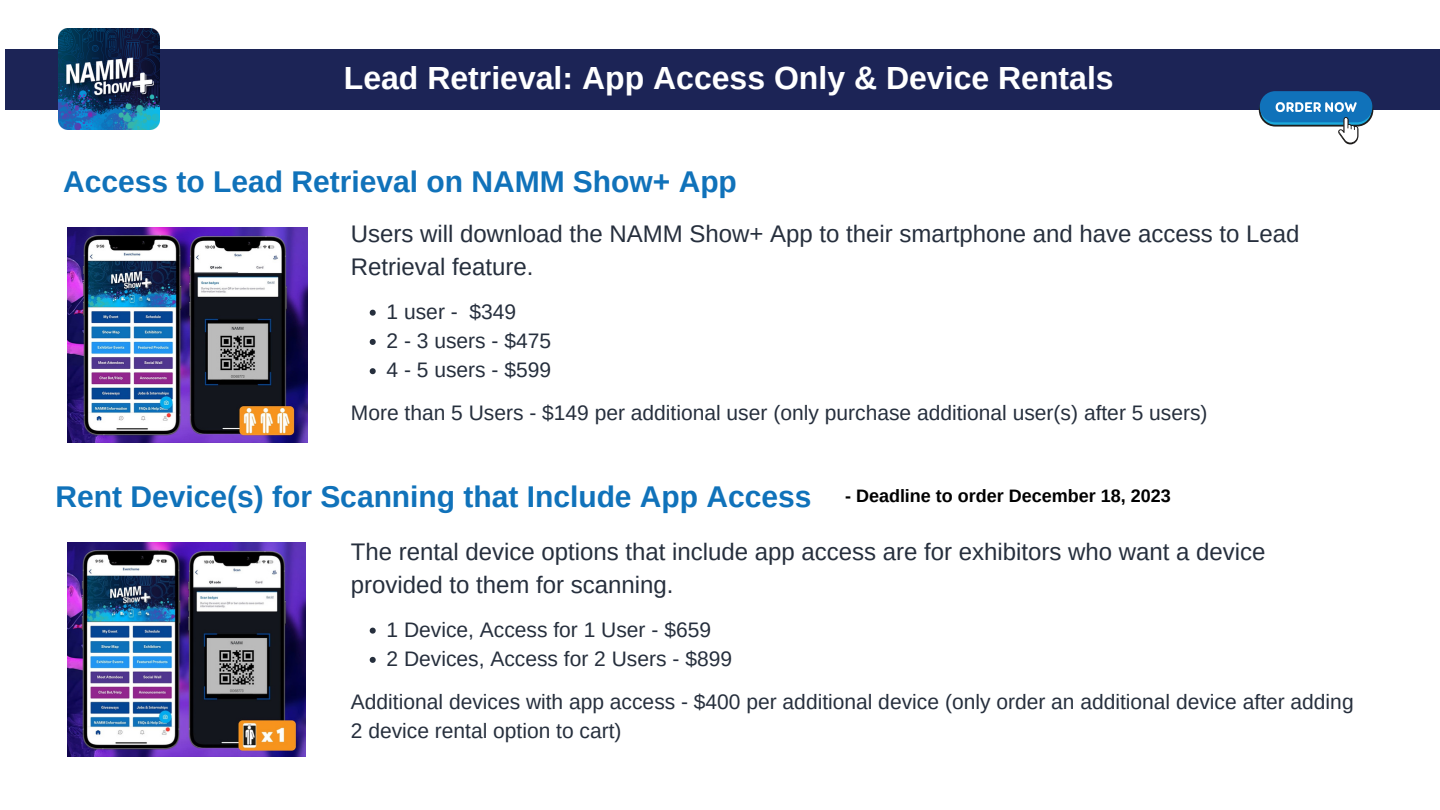
<style>
.page{position:relative;width:1440px;height:810px;background:#fff}
.page>*{position:absolute;margin:0;border:0;box-sizing:border-box;transform-origin:0 0}
.t1{font:700 32px "Arimo";color:#fff}
.t2{font:700 30px "Arimo";color:#1072ba}
.t3{font:24px/33px "Arimo";color:#262f3d}
.t4{font:21px/29.2px "Arimo";color:#262f3d}
.t5{font:700 18px "Arimo";color:#000}
</style>
<div class="page">
<svg style="left:370px;top:310px;width:6px;height:6px"></svg>
<svg style="left:370px;top:339px;width:6px;height:6px"></svg>
<svg style="left:370px;top:368px;width:6px;height:6px"></svg>
<svg style="left:370px;top:628px;width:6px;height:6px"></svg>
<svg style="left:370px;top:657px;width:6px;height:6px"></svg>
<img style="left:68px;top:228px;width:239px;height:214px">
<img style="left:68px;top:542px;width:238px;height:215px">
<div style="left:5px;top:49px;width:1435px;height:60px;background:#1c2456"></div>
<img style="left:58px;top:28px;width:101px;height:102px">
<div style="left:1260px;top:91px;width:112px;height:31px;background:#1072ba;border-radius:16px"></div>
<svg style="left:1259px;top:94px;width:114px;height:50px"></svg>
<p class="t1" style="left:344px;top:60px;width:771px">Lead Retrieval: App Access Only &amp; Device Rentals</p>
<p class="t2" style="left:63px;top:165px;width:675px">Access to Lead Retrieval on NAMM Show+ App</p>
<p class="t3" style="left:351px;top:217px;width:950px">Users will download the NAMM Show+ App to their smartphone and have access to Lead<br>Retrieval feature.</p>
<p class="t4" style="left:387px;top:297px;width:131px">1 user - $349</p>
<p class="t4" style="left:387px;top:326px;width:166px">2 - 3 users - $475</p>
<p class="t4" style="left:387px;top:355px;width:166px">4 - 5 users - $599</p>
<p class="t4" style="left:351px;top:398px;width:858px">More than 5 Users - $149 per additional user (only purchase additional user(s) after 5 users)</p>
<p class="t2" style="left:55px;top:479px;width:758px">Rent Device(s) for Scanning that Include App Access</p>
<p class="t5" style="left:845px;top:486px;width:327px">- Deadline to order December 18, 2023</p>
<p class="t3" style="left:351px;top:535px;width:916px">The rental device options that include app access are for exhibitors who want a device provided to them for scanning.</p>
<p class="t4" style="left:387px;top:615px;width:326px">1 Device, Access for 1 User - $659</p>
<p class="t4" style="left:387px;top:644px;width:347px">2 Devices, Access for 2 Users - $899</p>
<p class="t4" style="left:351px;top:687px;width:1004px">Additional devices with app access - $400 per additional device (only order an additional device after adding<br>2 device rental option to cart)</p>
</div>
